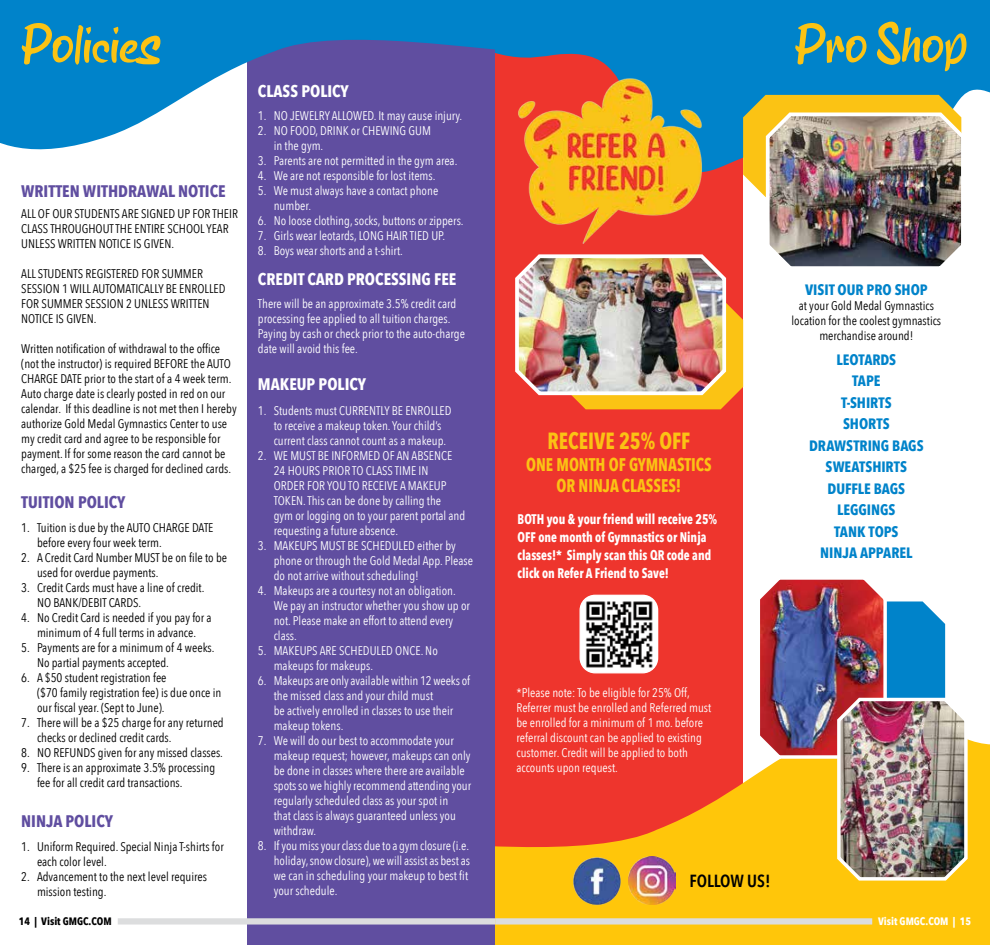
<style>
.page{position:relative;width:990px;height:945px;background:#fff}
.page>*{position:absolute;margin:0;border:0;box-sizing:border-box;transform-origin:0 0}
.t1{font:55px "a Aksentuasi";color:#fbc314}
.t2{font:700 23.38px "Avenir Next Condensed";color:#fbc314;scale:.89 1}
.t3{font:700 18.25px/21.8px "Avenir Next Condensed";color:#fbc314;text-align:center;scale:.89 1}
.t4{font:600 17.5px "Avenir Next Condensed";color:#000}
.t5{font:700 16.75px "Avenir Next Condensed";color:#604ea0}
.t6{font:700 16.75px "Avenir Next Condensed";color:#fff}
.t7{font:700 15px/21.5px "Avenir Next Condensed";letter-spacing:-.005em;color:#0083ca;text-align:center}
.t8{font:700 13.88px/18.1px "Avenir Next Condensed";color:#fff;scale:.89 1}
.t9{font:12.5px/15px "Avenir Next Condensed";color:#fff}
.t10{font:12.5px/15px "Avenir Next Condensed";color:#000}
.t11{font:700 10.75px "Avenir Next Condensed";color:#000}
.t12{font:700 10.75px "Avenir Next Condensed";color:#fff}
</style>
<div class="page">
<div style="left:247px;top:0;width:248px;height:945px;background:#604ea0"></div>
<svg style="left:0;top:0;width:495px;height:150px;fill:#0083ca"></svg>
<div style="left:446px;top:0;width:49px;height:34px;background:#0083ca"></div>
<div style="left:118px;top:918px;width:377px;height:7px;background:#dcddde"></div>
<div style="left:495px;top:0;width:248px;height:907px;background:#ee352d"></div>
<svg style="left:495px;top:740px;width:495px;height:205px;fill:#ffc60a"></svg>
<div style="left:495px;top:918px;width:377px;height:7px;background:#dcddde"></div>
<div style="left:495px;top:0;width:495px;height:95px;background:#0083ca"></div>
<img style="left:498px;top:56px;width:242px;height:39px">
<img style="left:515px;top:95px;width:449px;height:314px">
<img style="left:755px;top:579px;width:214px;height:303px">
<img style="left:581px;top:597px;width:75px;height:75px">
<div style="left:580px;top:595px;width:78px;height:78px;border:1px solid #fff;border-radius:15px"></div>
<img style="left:571px;top:855px;width:51px;height:51px">
<img style="left:628px;top:857px;width:47px;height:47px">
<h1 class="t1" style="left:22px;top:20px;width:141px">Policies</h1>
<h3 class="t5" style="left:21px;top:181px;width:206px">WRITTEN WITHDRAWAL NOTICE</h3>
<p class="t10" style="left:21px;top:206px;width:218px">ALL OF OUR STUDENTS ARE SIGNED UP FOR THEIR<br>CLASS THROUGHOUT THE ENTIRE SCHOOL YEAR<br>UNLESS WRITTEN NOTICE IS GIVEN.</p>
<p class="t10" style="left:21px;top:266px;width:206px">ALL STUDENTS REGISTERED FOR SUMMER<br>SESSION 1 WILL AUTOMATICALLY BE ENROLLED<br>FOR SUMMER SESSION 2 UNLESS WRITTEN<br>NOTICE IS GIVEN.</p>
<p class="t10" style="left:21px;top:341px;width:217px">Written notification of withdrawal to the office (not the instructor) is required BEFORE the AUTO CHARGE DATE prior to the start of a 4 week term.<br>Auto charge date is clearly posted in red on our calendar. If this deadline is not met then I hereby authorize Gold Medal Gymnastics Center to use my credit card and agree to be responsible for payment. If for some reason the card cannot be charged, a $25 fee is charged for declined cards.</p>
<h3 class="t5" style="left:21px;top:492px;width:106px">TUITION POLICY</h3>
<p class="t10" style="left:37px;top:519px;width:178px;text-indent:-16px">1. Tuition is due by the AUTO CHARGE DATE before every four week term.</p>
<p class="t10" style="left:37px;top:549px;width:192px;text-indent:-16px">2. A Credit Card Number MUST be on file to be used for overdue payments.</p>
<p class="t10" style="left:37px;top:579px;width:169px;text-indent:-16px">3. Credit Cards must have a line of credit.<br>NO BANK/DEBIT CARDS.</p>
<p class="t10" style="left:21px;top:609px;width:192px;text-align:center">4. No Credit Card is needed if you pay for a minimum of 4 full terms in advance.</p>
<p class="t10" style="left:37px;top:639px;width:179px;text-indent:-16px">5. Payments are for a minimum of 4 weeks.<br>No partial payments accepted.</p>
<p class="t10" style="left:37px;top:669px;width:186px;text-indent:-16px">6. A $50 student registration fee<br>($70 family registration fee) is due once in our fiscal year. (Sept to June).</p>
<p class="t10" style="left:37px;top:714px;width:188px;text-indent:-16px">7. There will be a $25 charge for any returned checks or declined credit cards.</p>
<p class="t10" style="left:21px;top:744px;width:203px">8. NO REFUNDS given for any missed classes.</p>
<p class="t10" style="left:37px;top:759px;width:180px;text-indent:-16px">9. There is an approximate 3.5% processing fee for all credit card transactions.</p>
<h3 class="t5" style="left:21px;top:811px;width:93px">NINJA POLICY</h3>
<p class="t10" style="left:37px;top:838px;width:188px;text-indent:-16px">1. Uniform Required. Special Ninja T-shirts for each color level.</p>
<p class="t10" style="left:37px;top:868px;width:172px;text-indent:-16px">2. Advancement to the next level requires mission testing.</p>
<p class="t11" style="left:19px;top:914px;width:94px">14 | Visit GMGC.COM</p>
<h3 class="t6" style="left:258px;top:81px;width:92px">CLASS POLICY</h3>
<p class="t9" style="left:258px;top:108px;width:206px">1. NO JEWELRY ALLOWED. It may cause injury.</p>
<p class="t9" style="left:274px;top:123px;width:159px;text-indent:-16px">2. NO FOOD, DRINK or CHEWING GUM in the gym.</p>
<p class="t9" style="left:258px;top:153px;width:201px">3. Parents are not permitted in the gym area.</p>
<p class="t9" style="left:258px;top:168px;width:179px">4. We are not responsible for lost items.</p>
<p class="t9" style="left:274px;top:183px;width:166px;text-indent:-16px">5. We must always have a contact phone number.</p>
<p class="t9" style="left:258px;top:213px;width:207px">6. No loose clothing, socks, buttons or zippers.</p>
<p class="t9" style="left:258px;top:228px;width:189px">7. Girls wear leotards, LONG HAIR TIED UP.</p>
<p class="t9" style="left:258px;top:243px;width:146px">8. Boys wear shorts and a t-shirt.</p>
<h3 class="t6" style="left:258px;top:269px;width:200px">CREDIT CARD PROCESSING FEE</h3>
<p class="t9" style="left:258px;top:295px;width:209px">There will be an approximate 3.5% credit card processing fee applied to all tuition charges.<br>Paying by cash or check prior to the auto-charge date will avoid this fee.</p>
<h3 class="t6" style="left:258px;top:374px;width:110px">MAKEUP POLICY</h3>
<p class="t9" style="left:274px;top:403px;width:179px;text-indent:-16px">1. Students must CURRENTLY BE ENROLLED to receive a makeup token. Your child’s current class cannot count as a makeup.</p>
<p class="t9" style="left:274px;top:448px;width:193px;text-indent:-16px">2. WE MUST BE INFORMED OF AN ABSENCE 24 HOURS PRIOR TO CLASS TIME IN<br>ORDER FOR YOU TO RECEIVE A MAKEUP TOKEN. This can be done by calling the<br>gym or logging on to your parent portal and requesting a future absence.</p>
<p class="t9" style="left:274px;top:538px;width:201px;text-indent:-16px">3. MAKEUPS MUST BE SCHEDULED either by phone or through the Gold Medal App. Please do not arrive without scheduling!</p>
<p class="t9" style="left:274px;top:583px;width:198px;text-indent:-16px">4. Makeups are a courtesy not an obligation.<br>We pay an instructor whether you show up or not. Please make an effort to attend every class.</p>
<p class="t9" style="left:274px;top:643px;width:166px;text-indent:-16px">5. MAKEUPS ARE SCHEDULED ONCE. No makeups for makeups.</p>
<p class="t9" style="left:274px;top:673px;width:198px;text-indent:-16px">6. Makeups are only available within 12 weeks of the missed class and your child must<br>be actively enrolled in classes to use their makeup tokens.</p>
<p class="t9" style="left:274px;top:733px;width:199px;text-indent:-16px">7. We will do our best to accommodate your makeup request; however, makeups can only be done in classes where there are available spots so we highly recommend attending your regularly scheduled class as your spot in<br>that class is always guaranteed unless you withdraw.</p>
<p class="t9" style="left:274px;top:838px;width:198px;text-indent:-16px">8. If you miss your class due to a gym closure (i.e. holiday, snow closure), we will assist as best as we can in scheduling your makeup to best fit your schedule.</p>
<h1 class="t1" style="left:796px;top:20px;width:173px">Pro Shop</h1>
<h2 class="t2" style="left:548px;top:426px;width:162px">RECEIVE 25% OFF</h2>
<h3 class="t3" style="left:526px;top:453px;width:210px">ONE MONTH OF GYMNASTICS<br>OR NINJA CLASSES!</h3>
<p class="t8" style="left:518px;top:510px;width:226px">BOTH you &amp; your friend will receive 25% OFF one month of Gymnastics or Ninja classes!* Simply scan this QR code and click on Refer A Friend to Save!</p>
<p class="t7" style="left:805px;top:279px;width:124px">VISIT OUR PRO SHOP</p>
<p class="t10" style="left:792px;top:298px;width:151px;text-align:center">at your Gold Medal Gymnastics location for the coolest gymnastics merchandise around!</p>
<p class="t7" style="left:809px;top:349px;width:116px">LEOTARDS<br>TAPE<br>T-SHIRTS<br>SHORTS<br>DRAWSTRING BAGS<br>SWEATSHIRTS<br>DUFFLE BAGS<br>LEGGINGS<br>TANK TOPS<br>NINJA APPAREL</p>
<p class="t9" style="left:516px;top:684px;width:196px">*Please note: To be eligible for 25% Off, Referrer must be enrolled and Referred must be enrolled for a minimum of 1 mo. before referral discount can be applied to existing customer. Credit will be applied to both accounts upon request.</p>
<h3 class="t4" style="left:689px;top:865px;width:83px">FOLLOW US!</h3>
<p class="t12" style="left:878px;top:914px;width:94px">Visit GMGC.COM | 15</p>
</div>
